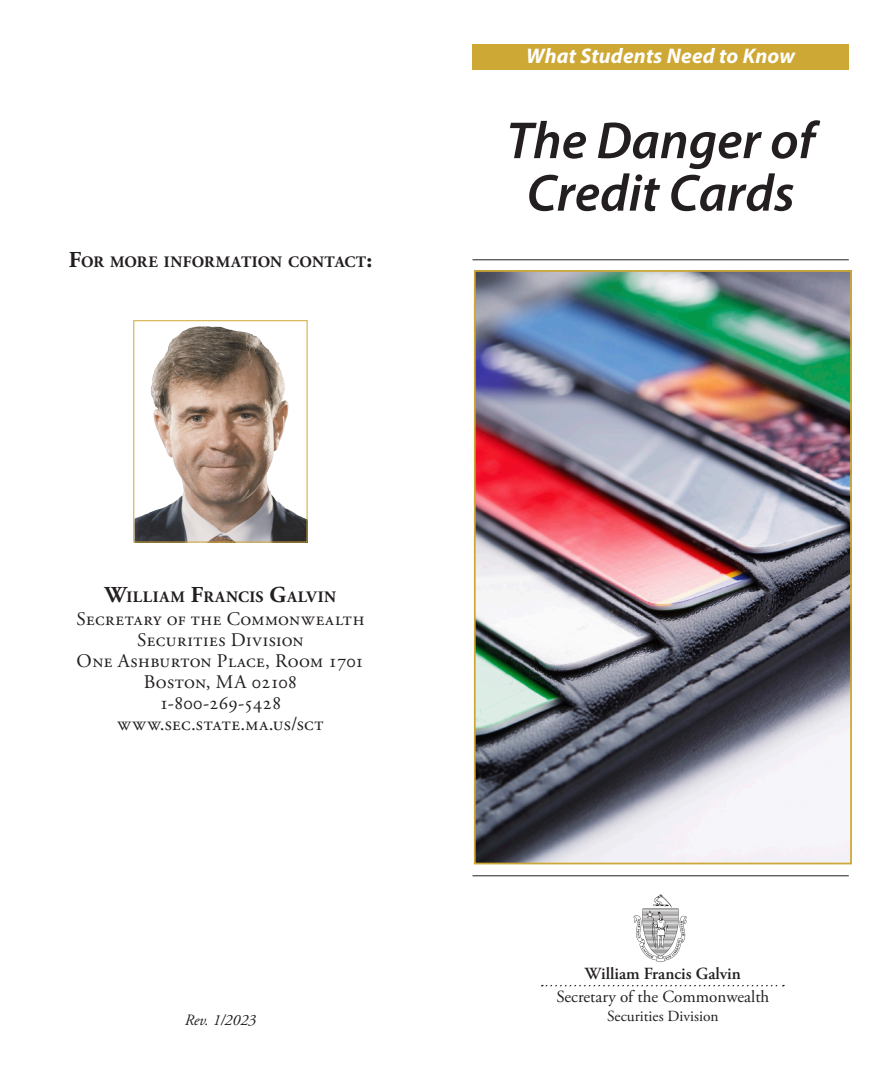
<style>
.page{position:relative;width:882px;height:1071px;background:#fff}
.page>*{position:absolute;margin:0;border:0;box-sizing:border-box;transform-origin:0 0}
._01Title{font:italic 600 52.5px/52.5px "Myriad Pro";color:#231f20;text-align:center}
._08Headline{font:italic 700 21.18px "Myriad Pro";letter-spacing:.01em;color:#fff}
._05Address_Block{font:19.25px "Adobe Garamond Pro";letter-spacing:.02em;color:#231f20}
.t1{font:16.97px "Adobe Garamond Pro";color:#231f20}
.t2{font:600 16.97px "Adobe Garamond Pro";color:#231f20}
._02Head{font:700 15.92px "Adobe Garamond Pro";color:#231f20}
._02Head-2{font:700 15.92px "Adobe Garamond Pro";letter-spacing:.03em;color:#231f20}
.t3{font:italic 15.75px "Adobe Garamond Pro";color:#231f20}
.t4{font:15.4px "Adobe Garamond Pro";color:#231f20}
.s1{font-size:22.75px}
</style>
<div class="page">
<img style="left:135px;top:326px;width:171px;height:214px">
<div style="left:133px;top:320px;width:175px;height:222px;border:1px solid #cea834"></div>
<div style="left:472px;top:44px;width:377px;height:26px;background:#cea834"></div>
<img style="left:633px;top:894px;width:54px;height:69px">
<svg style="left:542px;top:985px;width:242px;height:1px"></svg>
<hr style="left:472px;top:260px;width:377px;height:1px;background:#231f20">
<hr style="left:472px;top:876px;width:377px;height:1px;background:#231f20">
<img style="left:477px;top:273px;width:372px;height:588px">
<div style="left:474px;top:270px;width:378px;height:594px;border:2px solid #cea834"></div>
<p class="_02Head" style="left:69px;top:253px;width:305px"><span class="s1">F</span>OR MORE INFORMATION CONTACT<span class="s1">:</span></p>
<p class="_02Head-2" style="left:105px;top:588px;width:233px"><span class="s1">W</span>ILLIAM <span class="s1">F</span>RANCIS <span class="s1">G</span>ALVIN</p>
<p class="_05Address_Block" style="left:77px;top:607px;width:289px">Secretary of the Commonwealth</p>
<p class="_05Address_Block" style="left:137px;top:628px;width:168px">Securities Division</p>
<p class="_05Address_Block" style="left:77px;top:649px;width:289px">One Ashburton Place, Room 1701</p>
<p class="_05Address_Block" style="left:144px;top:670px;width:155px">Boston, MA 02108</p>
<p class="_05Address_Block" style="left:160px;top:691px;width:123px">1-800-269-5428</p>
<p class="_05Address_Block" style="left:117px;top:712px;width:208px">www.sec.state.ma.us/sct</p>
<p class="t3" style="left:185px;top:1010px;width:73px">Rev. 1/2023</p>
<p class="_08Headline" style="left:526px;top:42px;width:270px">What Students Need to Know</p>
<p class="_01Title" style="left:506px;top:113px;width:310px">The Danger of<br>Credit Cards</p>
<p class="t2" style="left:585px;top:964px;width:157px">William Francis Galvin</p>
<p class="t1" style="left:556px;top:987px;width:214px">Secretary of the Commonwealth</p>
<p class="t4" style="left:607px;top:1007px;width:113px">Securities Division</p>
</div>
